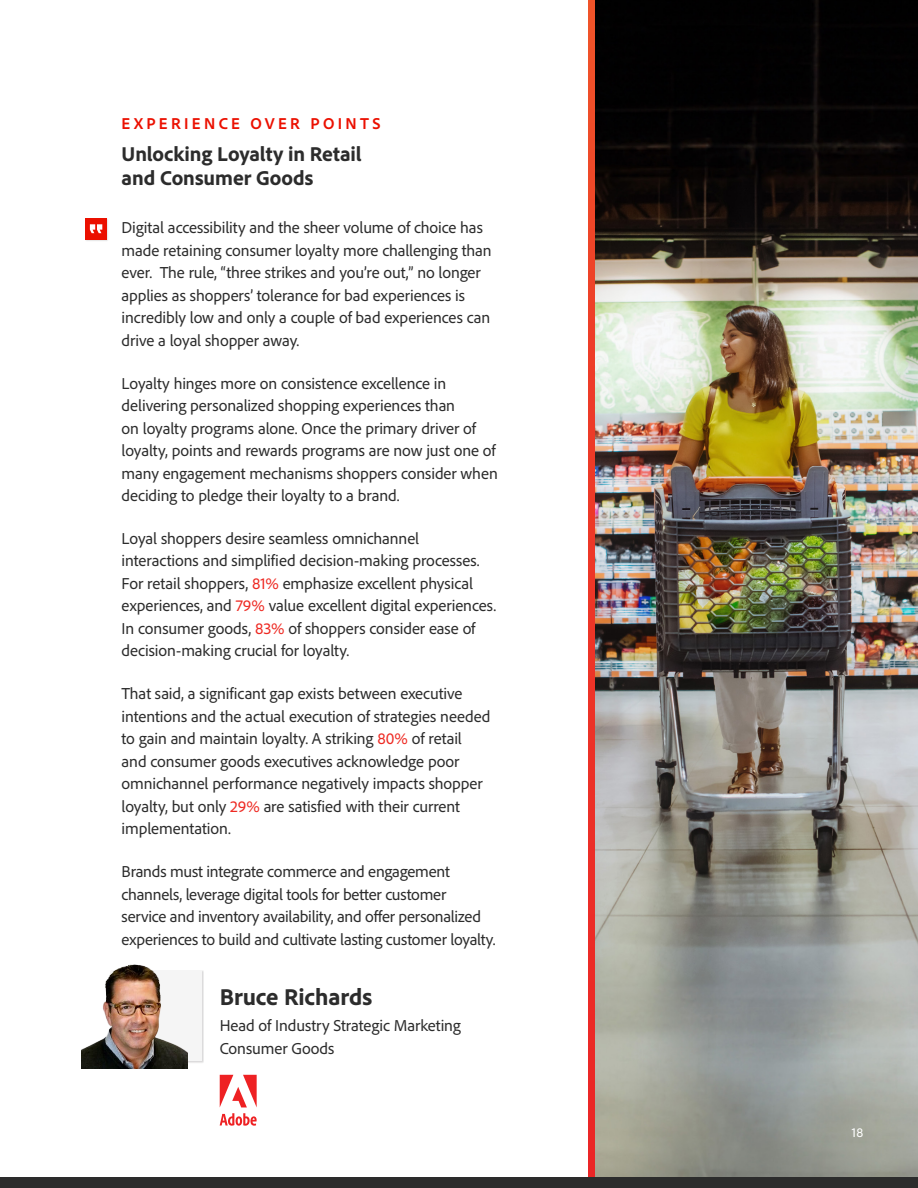
<style>
.page{position:relative;width:918px;height:1188px;background:#fff}
.page>*{position:absolute;margin:0;border:0;box-sizing:border-box;transform-origin:0 0}
.Callout_Box_H1{font:800 24px "Adobe Clean";color:#2c2c2c}
.t1{font:800 21px/24.8px "Adobe Clean";letter-spacing:-.005em;color:#2c2c2c}
.Body{font:16.5px/22.5px "Adobe Clean";letter-spacing:-.01em;color:#2c2c2c}
.Eyebrow{font:700 16.5px "Adobe Clean";letter-spacing:.205em;color:#eb1000}
.Page_Number{font:13.5px "Adobe Clean";color:#fff}
.s1{color:#ee2a23}
</style>
<div class="page">
<img style="left:594px;top:0;width:324px;height:1178px">
<div style="left:85px;top:218px;width:24px;height:24px;background:#231f20;opacity:.18"></div>
<div style="left:85px;top:218px;width:21px;height:21px;background:#eb1000"></div>
<svg style="left:90px;top:224px;width:12px;height:9px"></svg>
<div style="left:110px;top:970px;width:94px;height:93px;background:#dcdbdc"></div>
<div style="left:111px;top:970px;width:91px;height:91px;background:#f5f5f5"></div>
<svg style="left:589px;top:0;width:5px;height:1178px;background:#ec3827"></svg>
<div style="left:0;top:1178px;width:918px;height:10px;background:#2c2c2c"></div>
<img style="left:82px;top:964px;width:106px;height:105px">
<svg style="left:220px;top:1075px;width:37px;height:32px"></svg>
<svg style="left:220px;top:1113px;width:37px;height:13px"></svg>
<p class="Eyebrow" style="left:122px;top:113px;width:261px">EXPERIENCE OVER POINTS</p>
<h4 class="t1" style="left:122px;top:140px;width:242px">Unlocking Loyalty in Retail and Consumer Goods</h4>
<p class="Body" style="left:122px;top:216px;width:372px">Digital accessibility and the sheer volume of choice has made retaining consumer loyalty more challenging than ever. The rule, “three strikes and you’re out,” no longer applies as shoppers’ tolerance for bad experiences is incredibly low and only a couple of bad experiences can drive a loyal shopper away.</p>
<p class="Body" style="left:122px;top:371px;width:378px">Loyalty hinges more on consistence excellence in delivering personalized shopping experiences than<br>on loyalty programs alone. Once the primary driver of loyalty, points and rewards programs are now just one of many engagement mechanisms shoppers consider when deciding to pledge their loyalty to a brand.</p>
<p class="Body" style="left:122px;top:527px;width:376px">Loyal shoppers desire seamless omnichannel interactions and simplified decision-making processes.<br>For retail shoppers, <span class="s1">81%</span> emphasize excellent physical experiences, and <span class="s1">79%</span> value excellent digital experiences.<br>In consumer goods, <span class="s1">83%</span> of shoppers consider ease of decision-making crucial for loyalty.</p>
<p class="Body" style="left:122px;top:682px;width:370px">That said, a significant gap exists between executive intentions and the actual execution of strategies needed to gain and maintain loyalty. A striking <span class="s1">80%</span> of retail and consumer goods executives acknowledge poor omnichannel performance negatively impacts shopper loyalty, but only <span class="s1">29%</span> are satisfied with their current implementation.</p>
<p class="Body" style="left:122px;top:860px;width:375px">Brands must integrate commerce and engagement channels, leverage digital tools for better customer<br>service and inventory availability, and offer personalized experiences to build and cultivate lasting customer loyalty.</p>
<p class="Callout_Box_H1" style="left:220px;top:981px;width:154px">Bruce Richards</p>
<p class="Body" style="left:220px;top:1014px;width:243px">Head of Industry Strategic Marketing<br>Consumer Goods</p>
<p class="Page_Number" style="left:852px;top:1124px;width:13px">18</p>
</div>
